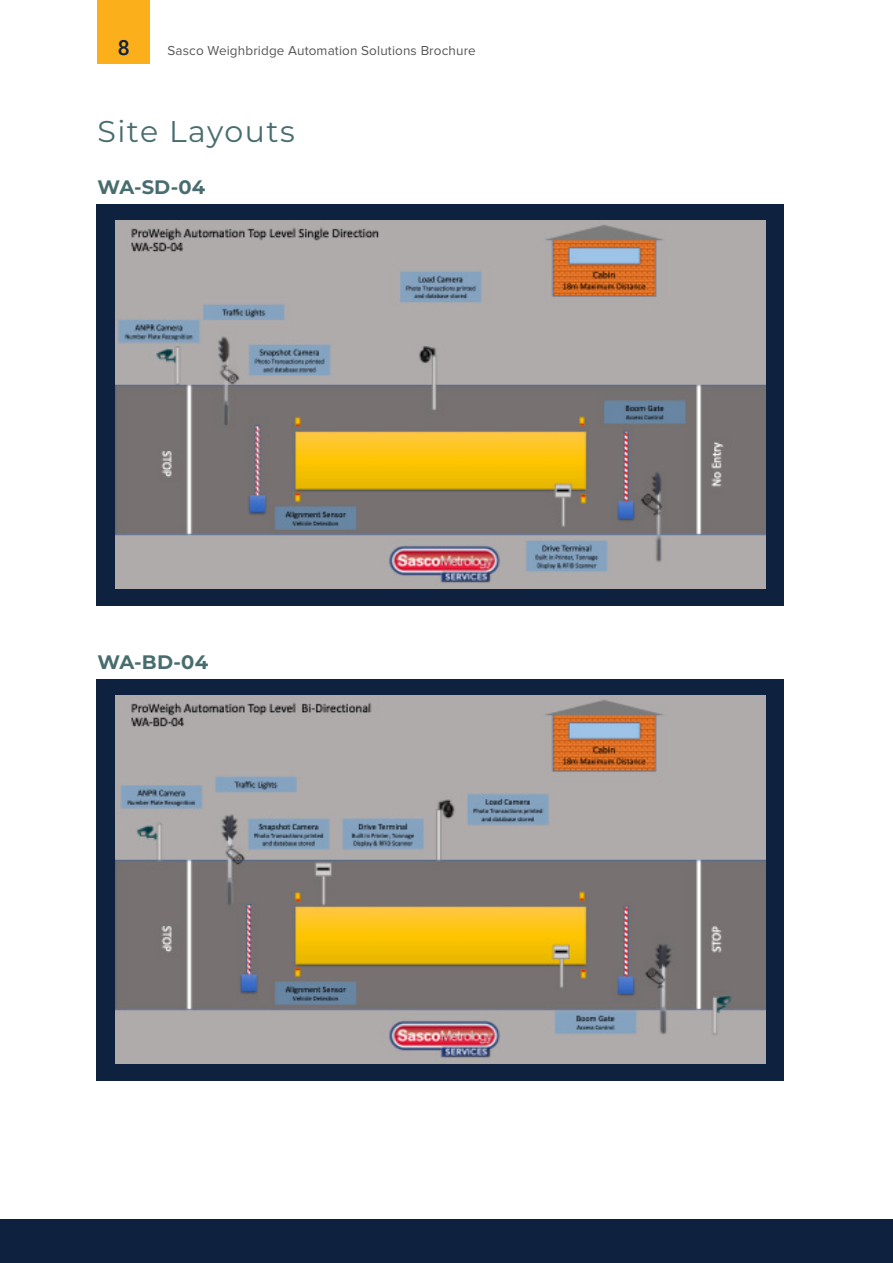
<style>
.page{position:relative;width:893px;height:1263px;background:#fff}
.page>*{position:absolute;margin:0;border:0;box-sizing:border-box;transform-origin:0 0}
.Body_Dark{font:30px "Montserrat";letter-spacing:.05em;color:#486d6e}
.H--3{font:500 21px "Roboto";color:#0e223f}
.Body_Dark-2{font:700 19.5px "Montserrat";letter-spacing:.01em;color:#486d6e}
.H--3-2{font:13.5px "Proxima Nova";letter-spacing:.01em;color:#57585a}
</style>
<div class="page">
<div style="left:98px;top:0;width:52px;height:64px;background:#fbaf1b"></div>
<div style="left:0;top:1220px;width:893px;height:43px;background:#0e223f"></div>
<div style="left:97px;top:204px;width:687px;height:401px;background:#0e223f"></div>
<img style="left:115px;top:221px;width:651px;height:368px">
<div style="left:97px;top:679px;width:687px;height:401px;background:#0e223f"></div>
<img style="left:115px;top:696px;width:651px;height:367px">
<p class="H--3" style="left:118px;top:33px;width:13px">8</p>
<p class="H--3-2" style="left:168px;top:42px;width:310px">Sasco Weighbridge Automation Solutions Brochure</p>
<p class="Body_Dark" style="left:97px;top:111px;width:199px">Site Layouts</p>
<p class="Body_Dark-2" style="left:97px;top:174px;width:109px">WA-SD-04</p>
<p class="Body_Dark-2" style="left:97px;top:649px;width:112px">WA-BD-04</p>
</div>
